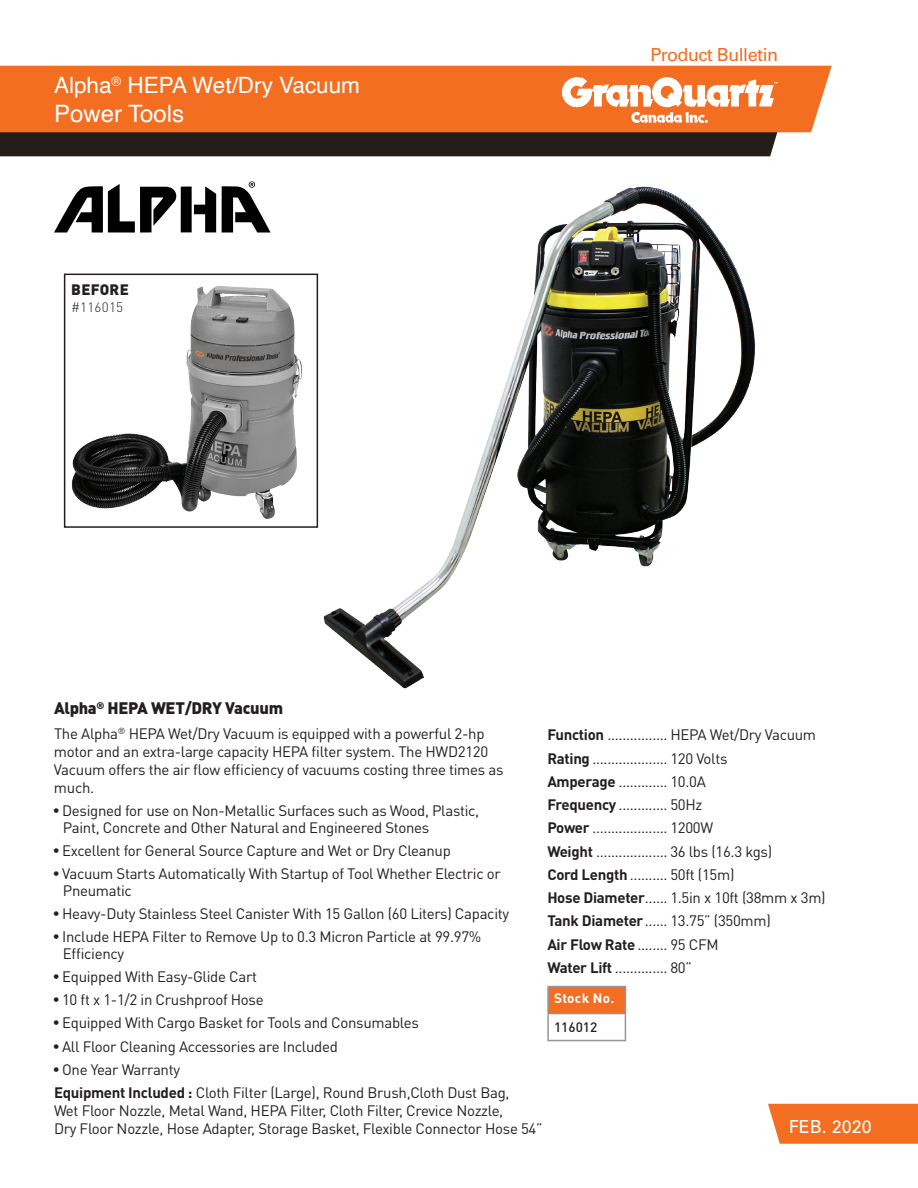
<style>
.page{position:relative;width:918px;height:1188px;background:#fff}
.page>*{position:absolute;margin:0;border:0;box-sizing:border-box;transform-origin:0 0}
.t1{font:24px "Helvetica";color:#fff}
.t2{font:22.5px "Helvetica";color:#fff}
.t3{font:18px "Univers";letter-spacing:-.03em;color:#f36e21}
.t4{font:18px "Univers";color:#fff}
.t5{font:900 16.5px "DIN Pro";letter-spacing:-.02em;color:#231f20}
.t6{font:15px/23.2px "DIN Pro";letter-spacing:-.02em;color:#231f20}
.t7{font:900 15px "DIN Pro";letter-spacing:.02em;color:#231f20}
.t8{font:700 13.5px "DIN Pro";letter-spacing:.02em;color:#fff}
.t9{font:300 13.5px "DIN Pro";letter-spacing:.02em;color:#231f20}
.t10{font:500 13.5px "DIN Pro";color:#231f20}
.s1{font-family:"Univers";font-stretch:condensed}
.s2{font-weight:700}
</style>
<div class="page">
<div style="left:0;top:132px;width:787px;height:24px;background:#241e1b"></div>
<div style="left:768px;top:1104px;width:150px;height:40px;background:#f36e21"></div>
<div style="left:0;top:66px;width:832px;height:66px;background:#f36e21"></div>
<svg style="left:562px;top:77px;width:216px;height:46px"></svg>
<div style="left:548px;top:987px;width:77px;height:27px;background:#f36e21"></div>
<hr style="left:547px;top:986px;width:79px;height:1px;background:#939598">
<hr style="left:547px;top:987px;width:2px;height:26px;background:#939598">
<hr style="left:547px;top:1013px;width:79px;height:1px;background:#939598">
<hr style="left:547px;top:1014px;width:2px;height:26px;background:#939598">
<svg style="left:625px;top:987px;width:1px;height:53px"></svg>
<hr style="left:547px;top:1040px;width:79px;height:1px;background:#939598">
<img style="left:315px;top:186px;width:440px;height:503px">
<svg style="left:54px;top:181px;width:217px;height:52px"></svg>
<img style="left:71px;top:285px;width:232px;height:234px">
<div style="left:64px;top:274px;width:254px;height:254px;border:2px solid #231f20"></div>
<h2 class="t2" style="left:54px;top:68px;width:308px">Alpha<sup>®</sup> HEPA Wet/Dry Vacuum</h2>
<h1 class="t1" style="left:54px;top:95px;width:132px">Power Tools</h1>
<p class="t7" style="left:71px;top:279px;width:59px">BEFORE</p>
<p class="t9" style="left:71px;top:298px;width:53px">#116015</p>
<p class="t3" style="left:651px;top:44px;width:129px">Product Bulletin</p>
<p class="t5" style="left:54px;top:697px;width:231px">Alpha<sup>®</sup> HEPA WET/DRY Vacuum</p>
<p class="t6" style="left:54px;top:724px;width:451px;line-height:18px">The Alpha<sup>®</sup> HEPA Wet/Dry Vacuum is equipped with a powerful 2-hp motor and an extra-large capacity HEPA filter system. The HWD2120<br>Vacuum offers the air flow efficiency of vacuums costing three times as much.</p>
<p class="t6" style="left:63px;top:802px;width:418px;line-height:16.5px;text-indent:-9px"><span class="s1">•</span> Designed for use on Non-Metallic Surfaces such as Wood, Plastic,<br>Paint, Concrete and Other Natural and Engineered Stones</p>
<p class="t6" style="left:54px;top:838px;width:398px"><span class="s1">•</span> Excellent for General Source Capture and Wet or Dry Cleanup</p>
<p class="t6" style="left:63px;top:865px;width:440px;line-height:16.5px;text-indent:-9px"><span class="s1">•</span> Vacuum Starts Automatically With Startup of Tool Whether Electric or<br>Pneumatic</p>
<p class="t6" style="left:54px;top:901px;width:457px"><span class="s1">•</span> Heavy-Duty Stainless Steel Canister With 15 Gallon (60 Liters) Capacity</p>
<p class="t6" style="left:63px;top:928px;width:420px;line-height:16.5px;text-indent:-9px"><span class="s1">•</span> Include HEPA Filter to Remove Up to 0.3 Micron Particle at 99.97%<br>Efficiency</p>
<p class="t6" style="left:54px;top:964px;width:205px"><span class="s1">•</span> Equipped With Easy-Glide Cart</p>
<p class="t6" style="left:54px;top:988px;width:211px"><span class="s1">•</span> 10 ft x 1-1/2 in Crushproof Hose</p>
<p class="t6" style="left:54px;top:1011px;width:366px"><span class="s1">•</span> Equipped With Cargo Basket for Tools and Consumables</p>
<p class="t6" style="left:54px;top:1034px;width:285px"><span class="s1">•</span> All Floor Cleaning Accessories are Included</p>
<p class="t6" style="left:54px;top:1057px;width:457px"><span class="s1">•</span> One Year Warranty<br><span class="s2">Equipment Included :</span> Cloth Filter (Large), Round Brush,Cloth Dust Bag,</p>
<p class="t6" style="left:54px;top:1101px;width:490px;line-height:18px">Wet Floor Nozzle, Metal Wand, HEPA Filter, Cloth Filter, Crevice Nozzle,<br>Dry Floor Nozzle, Hose Adapter, Storage Basket, Flexible Connector Hose 54”</p>
<p class="t6" style="left:547px;top:723px;width:280px"><span class="s2">Function</span> ................ HEPA Wet/Dry Vacuum <span class="s2">Rating</span> .................... 120 Volts<br><span class="s2">Amperage</span> ............. 10.0A<br><span class="s2">Frequency</span> ............. 50Hz<br><span class="s2">Power</span> .................... 1200W<br><span class="s2">Weight</span> ................... 36 lbs (16.3 kgs)<br><span class="s2">Cord Length</span> .......... 50ft (15m)<br><span class="s2">Hose Diameter</span>...... 1.5in x 10ft (38mm x 3m)<br><span class="s2">Tank Diameter</span>...... 13.75” (350mm)<br><span class="s2">Air Flow Rate</span>........ 95 CFM<br><span class="s2">Water Lift</span> .............. 80”</p>
<p class="t8" style="left:554px;top:989px;width:62px">Stock No.</p>
<p class="t10" style="left:554px;top:1018px;width:45px">116012</p>
<p class="t4" style="left:789px;top:1116px;width:85px">FEB. 2020</p>
</div>
